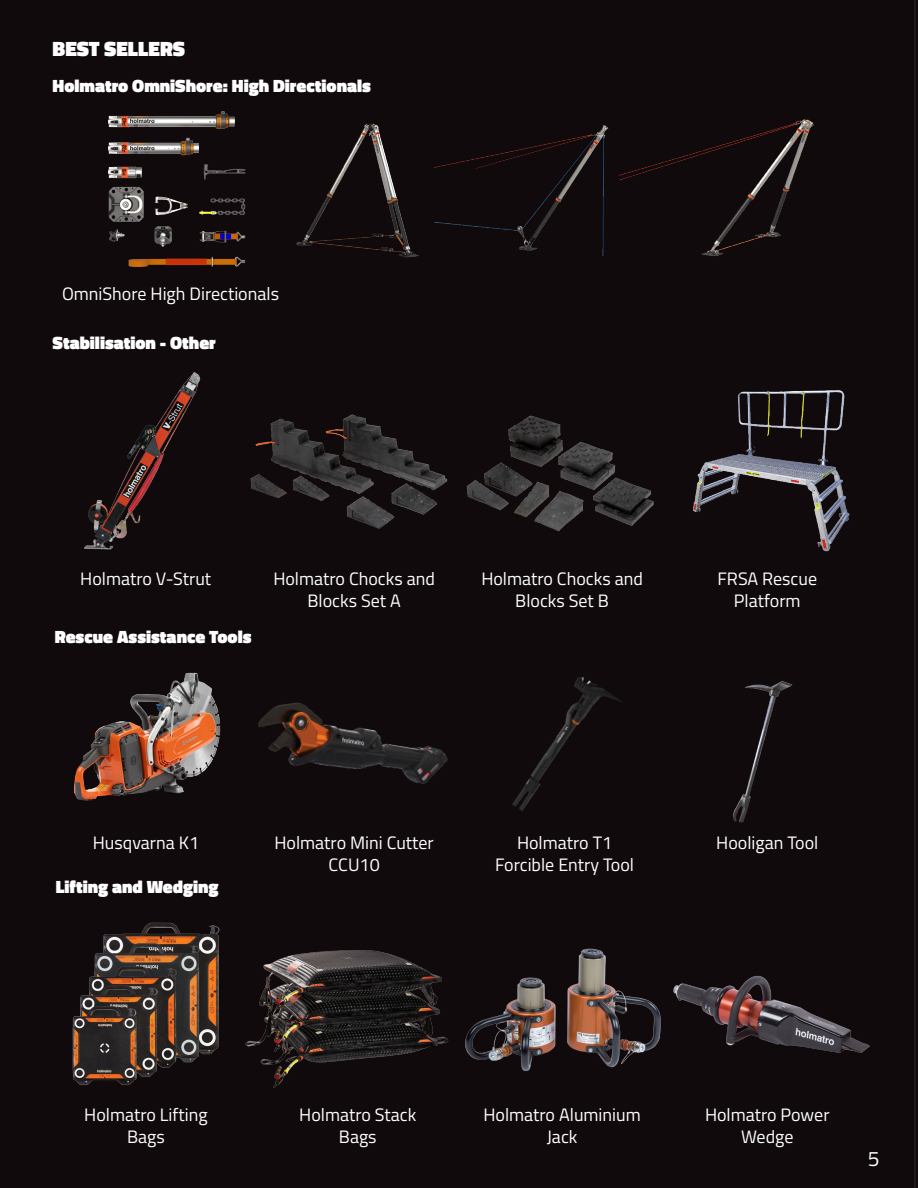
<style>
.page{position:relative;width:918px;height:1188px;background:#fff}
.page>*{position:absolute;margin:0;border:0;box-sizing:border-box;transform-origin:0 0}
.t1{font:900 21px "Titillium Web";color:#fff}
.t2{font:21px "Titillium Web";color:#fff}
.t3{font:18px/21.6px "Titillium Web";color:#fff;text-align:center}
.t4{font:900 18px "Titillium Web";color:#fff}
</style>
<div class="page">
<div style="left:900px;top:0;width:18px;height:1188px;background:#110a0c"></div>
<div style="left:0;top:0;width:916px;height:1188px;background:#110a0c"></div>
<img style="left:55px;top:656px;width:182px;height:160px">
<img style="left:82px;top:365px;width:128px;height:188px">
<img style="left:237px;top:672px;width:205px;height:155px">
<img style="left:62px;top:913px;width:168px;height:183px">
<img style="left:228px;top:937px;width:240px;height:160px">
<img style="left:668px;top:968px;width:208px;height:97px">
<img style="left:462px;top:945px;width:206px;height:130px">
<div style="left:442px;top:623px;width:233px;height:247px;background:#110a0c"></div>
<div style="left:703px;top:671px;width:119px;height:159px;background:#110a0c"></div>
<img style="left:314px;top:114px;width:147px;height:156px">
<div style="left:434px;top:120px;width:181px;height:135px;background:#110a0c"></div>
<img style="left:620px;top:112px;width:202px;height:152px">
<img style="left:41px;top:88px;width:273px;height:204px">
<img style="left:244px;top:404px;width:208px;height:130px">
<img style="left:459px;top:408px;width:167px;height:130px">
<img style="left:626px;top:358px;width:290px;height:226px">
<p class="t1" style="left:53px;top:33px;width:134px">BEST SELLERS</p>
<p class="t4" style="left:53px;top:72px;width:320px">Holmatro OmniShore: High Directionals</p>
<p class="t3" style="left:62px;top:282px;width:219px">OmniShore High Directionals</p>
<p class="t4" style="left:53px;top:329px;width:165px">Stabilisation - Other</p>
<p class="t3" style="left:80px;top:568px;width:132px">Holmatro V-Strut</p>
<p class="t3" style="left:273px;top:568px;width:163px">Holmatro Chocks and<br>Blocks Set A</p>
<p class="t4" style="left:55px;top:623px;width:198px">Rescue Assistance Tools</p>
<p class="t3" style="left:481px;top:568px;width:163px">Holmatro Chocks and<br>Blocks Set B</p>
<p class="t3" style="left:717px;top:568px;width:101px">FRSA Rescue</p>
<p class="t3" style="left:734px;top:589px;width:68px">Platform</p>
<p class="t3" style="left:93px;top:831px;width:108px">Husqvarna K1</p>
<p class="t4" style="left:56px;top:874px;width:165px">Lifting and Wedging</p>
<p class="t3" style="left:275px;top:831px;width:161px">Holmatro Mini Cutter<br>CCU10</p>
<p class="t3" style="left:517px;top:831px;width:97px">Holmatro T1</p>
<p class="t3" style="left:495px;top:853px;width:140px">Forcible Entry Tool</p>
<p class="t3" style="left:716px;top:831px;width:104px">Hooligan Tool</p>
<p class="t3" style="left:84px;top:1103px;width:125px">Holmatro Lifting</p>
<p class="t3" style="left:127px;top:1125px;width:39px">Bags</p>
<p class="t3" style="left:299px;top:1103px;width:119px">Holmatro Stack</p>
<p class="t3" style="left:339px;top:1125px;width:39px">Bags</p>
<p class="t3" style="left:484px;top:1103px;width:159px">Holmatro Aluminium<br>Jack</p>
<p class="t3" style="left:705px;top:1103px;width:126px">Holmatro Power<br>Wedge</p>
<p class="t2" style="left:868px;top:1144px;width:13px">5</p>
</div>
